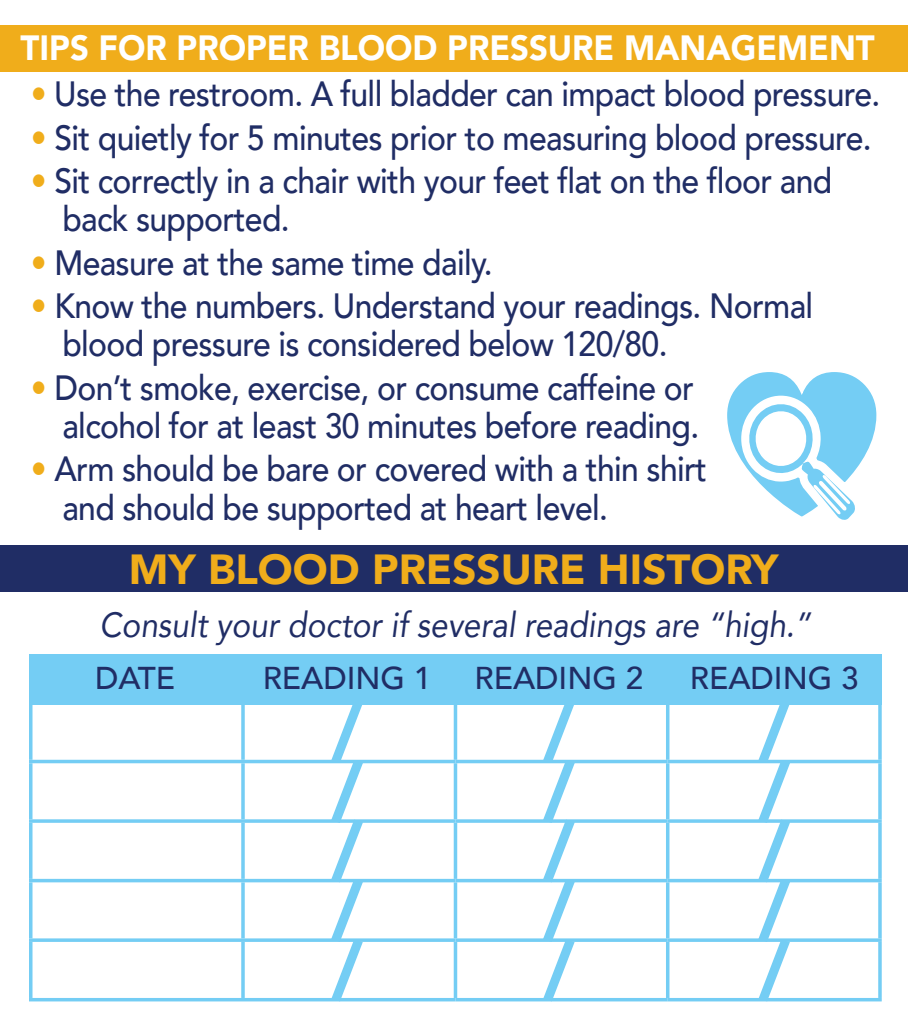
<style>
.page{position:relative;width:908px;height:1034px;background:#fff}
.page>*{position:absolute;margin:0;border:0;box-sizing:border-box;transform-origin:0 0}
.t1{font:900 77px "Avenir";color:#74cdf4}
.t2{font:900 76.3px "Avenir";color:#74cdf4}
.t3{font:900 75.95px "Avenir";color:#74cdf4}
.t4{font:900 42px "Avenir";color:#f0ad1b}
.t5{font:500 35px/38.5px "Avenir";letter-spacing:-.02em;color:#202d65;scale:.91 1}
.t6{font:italic 35px "Avenir";color:#202d65;scale:.9 1}
.t7{font:900 35px "Avenir";color:#fff;scale:.94 1}
.t8{font:500 31.5px "Avenir";color:#202d65}
.s1{color:#f0ad1b}
</style>
<div class="page">
<div style="left:0;top:25px;width:907px;height:47px;background:#f0ad1b"></div>
<div style="left:29px;top:654px;width:852px;height:50px;background:#74cdf4"></div>
<div style="left:0;top:545px;width:907px;height:47px;background:#202d65"></div>
<hr style="left:29px;top:703px;width:3px;height:56px;background:#74cdf4">
<svg style="left:241px;top:704px;width:4px;height:55px"></svg>
<svg style="left:453px;top:704px;width:4px;height:55px"></svg>
<svg style="left:665px;top:704px;width:4px;height:55px"></svg>
<svg style="left:877px;top:704px;width:4px;height:55px"></svg>
<svg style="left:29px;top:759px;width:214px;height:4px"></svg>
<hr style="left:29px;top:763px;width:3px;height:56px;background:#74cdf4">
<svg style="left:243px;top:759px;width:212px;height:4px"></svg>
<svg style="left:241px;top:763px;width:4px;height:56px"></svg>
<svg style="left:455px;top:759px;width:212px;height:4px"></svg>
<svg style="left:453px;top:763px;width:4px;height:56px"></svg>
<svg style="left:667px;top:759px;width:214px;height:4px"></svg>
<svg style="left:665px;top:763px;width:4px;height:56px"></svg>
<svg style="left:877px;top:763px;width:4px;height:56px"></svg>
<hr style="left:29px;top:819px;width:214px;height:3px;background:#74cdf4">
<hr style="left:29px;top:822px;width:3px;height:56px;background:#74cdf4">
<hr style="left:243px;top:819px;width:212px;height:3px;background:#74cdf4">
<svg style="left:241px;top:822px;width:4px;height:56px"></svg>
<hr style="left:455px;top:819px;width:212px;height:3px;background:#74cdf4">
<svg style="left:453px;top:822px;width:4px;height:56px"></svg>
<hr style="left:667px;top:819px;width:214px;height:3px;background:#74cdf4">
<svg style="left:665px;top:822px;width:4px;height:56px"></svg>
<svg style="left:877px;top:822px;width:4px;height:56px"></svg>
<svg style="left:29px;top:878px;width:214px;height:4px"></svg>
<hr style="left:29px;top:882px;width:3px;height:56px;background:#74cdf4">
<svg style="left:243px;top:878px;width:212px;height:4px"></svg>
<svg style="left:241px;top:882px;width:4px;height:56px"></svg>
<svg style="left:455px;top:878px;width:212px;height:4px"></svg>
<svg style="left:453px;top:882px;width:4px;height:56px"></svg>
<svg style="left:667px;top:878px;width:214px;height:4px"></svg>
<svg style="left:665px;top:882px;width:4px;height:56px"></svg>
<svg style="left:877px;top:882px;width:4px;height:56px"></svg>
<hr style="left:29px;top:938px;width:214px;height:3px;background:#74cdf4">
<hr style="left:29px;top:941px;width:3px;height:56px;background:#74cdf4">
<hr style="left:243px;top:938px;width:212px;height:3px;background:#74cdf4">
<svg style="left:241px;top:941px;width:4px;height:56px"></svg>
<hr style="left:455px;top:938px;width:212px;height:3px;background:#74cdf4">
<svg style="left:453px;top:941px;width:4px;height:56px"></svg>
<hr style="left:667px;top:938px;width:214px;height:3px;background:#74cdf4">
<svg style="left:665px;top:941px;width:4px;height:56px"></svg>
<svg style="left:877px;top:941px;width:4px;height:56px"></svg>
<svg style="left:29px;top:997px;width:214px;height:4px"></svg>
<svg style="left:243px;top:997px;width:212px;height:4px"></svg>
<svg style="left:455px;top:997px;width:212px;height:4px"></svg>
<svg style="left:667px;top:997px;width:214px;height:4px"></svg>
<svg style="left:727px;top:372px;width:150px;height:148px"></svg>
<p class="t7" style="left:21px;top:17px;width:909px">TIPS FOR PROPER BLOOD PRESSURE MANAGEMENT</p>
<p class="t5" style="left:31px;top:73px;width:934px"><span class="s1">•</span> Use the restroom. A full bladder can impact blood pressure.</p>
<p class="t5" style="left:31px;top:116px;width:925px"><span class="s1">•</span> Sit quietly for 5 minutes prior to measuring blood pressure.</p>
<p class="t5" style="left:62px;top:159px;width:847px;text-indent:-32px"><span class="s1">•</span> Sit correctly in a chair with your feet flat on the floor and back supported.</p>
<p class="t5" style="left:31px;top:241px;width:509px"><span class="s1">•</span> Measure at the same time daily.</p>
<p class="t5" style="left:62px;top:284px;width:826px;text-indent:-32px"><span class="s1">•</span> Know the numbers. Understand your readings. Normal blood pressure is considered below 120/80.</p>
<p class="t5" style="left:31px;top:366px;width:735px;text-align:right"><span class="s1">•</span> Don’t smoke, exercise, or consume caffeine or alcohol for at least 30 minutes before reading.</p>
<p class="t5" style="left:62px;top:448px;width:709px;text-indent:-32px"><span class="s1">•</span> Arm should be bare or covered with a thin shirt and should be supported at heart level.</p>
<p class="t4" style="left:129px;top:533px;width:651px">MY BLOOD PRESSURE HISTORY</p>
<p class="t6" style="left:99px;top:603px;width:792px">Consult your doctor if several readings are “high.”</p>
<p class="t8" style="left:95px;top:651px;width:81px">DATE</p>
<p class="t8" style="left:262px;top:650px;width:170px">READING 1</p>
<p class="t8" style="left:474px;top:650px;width:170px">READING 2</p>
<p class="t8" style="left:689px;top:650px;width:170px">READING 3</p>
<p class="t3" style="left:331px;top:667px;width:32px">/</p>
<p class="t1" style="left:331px;top:725px;width:33px">/</p>
<p class="t1" style="left:331px;top:785px;width:33px">/</p>
<p class="t1" style="left:331px;top:844px;width:33px">/</p>
<p class="t3" style="left:331px;top:905px;width:32px">/</p>
<p class="t2" style="left:543px;top:666px;width:32px">/</p>
<p class="t1" style="left:543px;top:725px;width:33px">/</p>
<p class="t1" style="left:543px;top:785px;width:33px">/</p>
<p class="t1" style="left:543px;top:844px;width:33px">/</p>
<p class="t3" style="left:543px;top:905px;width:32px">/</p>
<p class="t3" style="left:758px;top:667px;width:32px">/</p>
<p class="t1" style="left:758px;top:725px;width:33px">/</p>
<p class="t1" style="left:758px;top:785px;width:33px">/</p>
<p class="t1" style="left:758px;top:844px;width:33px">/</p>
<p class="t3" style="left:758px;top:905px;width:32px">/</p>
</div>
